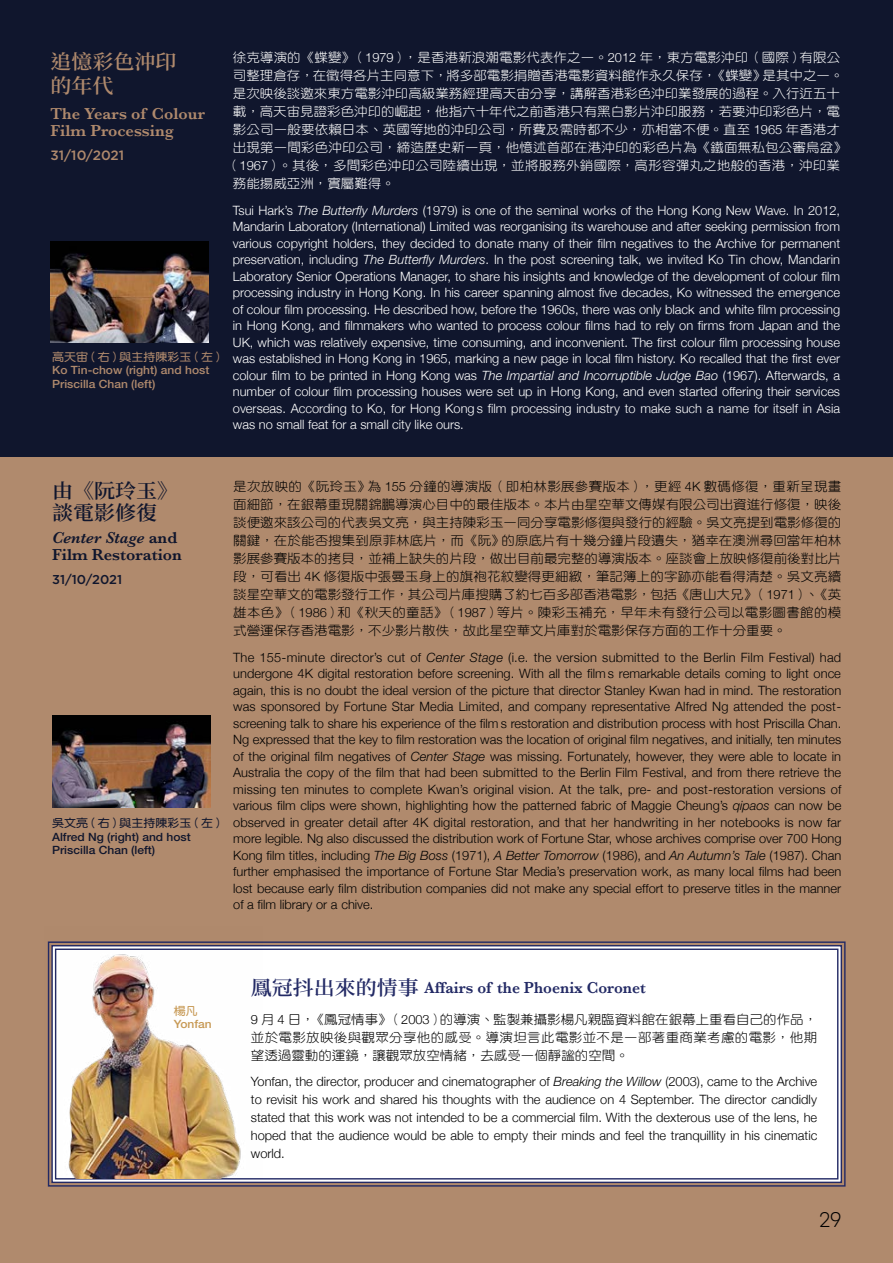
<style>
.page{position:relative;width:893px;height:1263px;background:#b08a6d}
.page>*{position:absolute;margin:0;border:0;box-sizing:border-box;transform-origin:0 0}
.t1{font:300 21px "Brutal Type";color:#000}
.t2{font:600 19.95px/22.5px "Source Han Serif TC";color:#10162d;scale:1.05 1}
.t3{font:600 19.95px/24px "Source Han Serif TC";color:#b08a6d;scale:1.05 1}
.t4{font:600 16.5px "Baskerville";color:#232a65;scale:.95 1}
.t5{font:600 16.5px/17.2px "Baskerville";color:#b08a6d}
.t6{font:600 16.5px/17.2px "Baskerville";color:#10162d}
.t7{font:500 13.5px "Gotham";color:#b08a6d}
.t8{font:300 12.9px/16.5px "Helvetica Neue";color:#000;text-align:justify}
.t9{font:300 12.9px/16.5px "Helvetica Neue";color:#fff;text-align:justify}
.t10{font:12.9px/18px "DF Yuan Std W3";color:#000;text-align:justify;scale:1.05 1}
.t11{font:12.9px/18px "DF Yuan Std W3";letter-spacing:.01em;color:#fff;text-align:center;scale:1.05 1}
.t12{font:500 12.9px "Gotham";color:#10162d}
.t13{font:500 11.4px/13.5px "Helvetica Neue";color:#b08a6d;scale:1.05 1}
.t14{font:500 11.4px/13.5px "Helvetica Neue";color:#10162d;scale:1.05 1}
.t15{font:11.4px "DF Yuan Std W7";color:#b08a6d;scale:1.05 1}
.t16{font:11.4px "DF Yuan Std W7";color:#10162d;scale:1.05 1}
.t17{font:500 11.4px "Helvetica Neue";color:#c79954;scale:1.05 1}
.t18{font:11.4px "DF Yuan Std W7";color:#c79954;scale:1.05 1}
.s1{font-family:"Helvetica Neue";font-weight:300}
.s2{font-style:italic}
.s3{font-family:"Source Han Serif TC";font-size:19.95px}
</style>
<div class="page">
<div style="left:0;top:0;width:893px;height:456px;background:#10162d"></div>
<img style="left:50px;top:241px;width:159px;height:102px">
<img style="left:52px;top:716px;width:158px;height:92px">
<svg style="left:47px;top:941px;width:799px;height:246px"></svg>
<div style="left:51px;top:944px;width:792px;height:240px;background:#fff"></div>
<img style="left:47px;top:941px;width:216px;height:237px">
<p class="t3" style="left:50px;top:50px;width:122px">追憶彩色沖印的年代</p>
<p class="t5" style="left:50px;top:104px;width:156px">The Years of Colour<br>Film Processing</p>
<p class="t7" style="left:50px;top:148px;width:75px">31/10/2021</p>
<p class="t15" style="left:52px;top:351px;width:166px">高天宙（右）與主持陳彩玉（左）</p>
<p class="t13" style="left:52px;top:363px;width:151px">Ko Tin-chow (right) and host<br>Priscilla Chan (left)</p>
<p class="t11" style="left:233px;top:49px;width:580px">徐克導演的《蝶變》（<span class="s1">1979</span>），是香港新浪潮電影代表作之一。<span class="s1">2012</span> 年，東方電影沖印（國際）有限公</p>
<p class="t11" style="left:233px;top:67px;width:583px">司整理倉存，在徵得各片主同意下，將多部電影捐贈香港電影資料館作永久保存，《蝶變》是其中之一。</p>
<p class="t11" style="left:233px;top:85px;width:580px">是次映後談邀來東方電影沖印高級業務經理高天宙分享，講解香港彩色沖印業發展的過程。入行近五十</p>
<p class="t11" style="left:233px;top:103px;width:580px">載，高天宙見證彩色沖印的崛起，他指六十年代之前香港只有黑白影片沖印服務，若要沖印彩色片，電</p>
<p class="t11" style="left:233px;top:121px;width:580px">影公司一般要依賴日本、英國等地的沖印公司，所費及需時都不少，亦相當不便。直至 <span class="s1">1965</span> 年香港才</p>
<p class="t11" style="left:226px;top:139px;width:593px">出現第一間彩色沖印公司，締造歷史新一頁，他憶述首部在港沖印的彩色片為《鐵面無私包公審烏盆》（<span class="s1">1967</span>）。其後，多間彩色沖印公司陸續出現，並將服務外銷國際，高形容彈丸之地般的香港，沖印業</p>
<p class="t11" style="left:233px;top:175px;width:156px">務能揚威亞洲，實屬難得。</p>
<p class="t9" style="left:233px;top:201px;width:609px">Tsui Hark’s <span class="s2">The Butterfy Murders</span> (1979) is one of the seminal works of the Hong Kong New Wave. In 2012, Mandarin Laboratory (International) Limited was reorganising its warehouse and after seeking permission from various copyright holders, they decided to donate many of their film negatives to the Archive for permanent preservation, including <span class="s2">The Butterfy Murders</span>. In the post screening talk, we invited Ko Tin chow, Mandarin Laboratory Senior Operations Manager, to share his insights and knowledge of the development of colour film processing industry in Hong Kong. In his career spanning almost five decades, Ko witnessed the emergence of colour flm processing. He described how, before the 1960s, there was only black and white film processing in Hong Kong, and filmmakers who wanted to process colour films had to rely on firms from Japan and the UK, which was relatively expensive, time consuming, and inconvenient. The first colour film processing house was established in Hong Kong in 1965, marking a new page in local film history. Ko recalled that the first ever colour film to be printed in Hong Kong was <span class="s2">The Impartial and Incorruptible Judge Bao</span> (1967). Afterwards, a number of colour film processing houses were set up in Hong Kong, and even started offering their services overseas. According to Ko, for Hong Kong s flm processing industry to make such a name for itself in Asia was no small feat for a small city like ours.</p>
<p class="t2" style="left:52px;top:480px;width:121px">由《阮玲玉》談電影修復</p>
<p class="t6" style="left:52px;top:529px;width:131px"><span class="s2">Center Stage</span> and<br>Film Restoration</p>
<p class="t12" style="left:52px;top:572px;width:72px">31/10/2021</p>
<p class="t16" style="left:52px;top:817px;width:166px">吳文亮（右）與主持陳彩玉（左）</p>
<p class="t14" style="left:52px;top:830px;width:134px">Alfred Ng (right) and host<br>Priscilla Chan (left)</p>
<p class="t10" style="left:233px;top:477px;width:581px">是次放映的《阮玲玉》為 <span class="s1">155</span> 分鐘的導演版（即柏林影展參賽版本），更經 <span class="s1">4K</span> 數碼修復，重新呈現畫面細節，在銀幕重現關錦鵬導演心目中的最佳版本。本片由星空華文傳媒有限公司出資進行修復，映後談便邀來該公司的代表吳文亮，與主持陳彩玉一同分享電影修復與發行的經驗。吳文亮提到電影修復的關鍵，在於能否搜集到原菲林底片，而《阮》的原底片有十幾分鐘片段遺失，猶幸在澳洲尋回當年柏林影展參賽版本的拷貝，並補上缺失的片段，做出目前最完整的導演版本。座談會上放映修復前後對比片段，可看出 <span class="s1">4K</span> 修復版中張曼玉身上的旗袍花紋變得更細緻，筆記簿上的字跡亦能看得清楚。吳文亮續談星空華文的電影發行工作，其公司片庫搜購了約七百多部香港電影，包括《唐山大兄》（<span class="s1">1971</span>）、《英雄本色》（<span class="s1">1986</span>）和《秋天的童話》（<span class="s1">1987</span>）等片。陳彩玉補充，早年未有發行公司以電影圖書館的模式營運保存香港電影，不少影片散佚，故此星空華文片庫對於電影保存方面的工作十分重要。</p>
<p class="t8" style="left:233px;top:648px;width:610px">The 155-minute director’s cut of <span class="s2">Center Stage</span> (i.e. the version submitted to the Berlin Film Festival) had undergone 4K digital restoration before screening. With all the film s remarkable details coming to light once again, this is no doubt the ideal version of the picture that director Stanley Kwan had in mind. The restoration was sponsored by Fortune Star Media Limited, and company representative Alfred Ng attended the post&shy;screening talk to share his experience of the film s restoration and distribution process with host Priscilla Chan.<br>Ng expressed that the key to flm restoration was the location of original flm negatives, and initially, ten minutes of the original film negatives of <span class="s2">Center Stage</span> was missing. Fortunately, however, they were able to locate in Australia the copy of the film that had been submitted to the Berlin Film Festival, and from there retrieve the missing ten minutes to complete Kwan’s original vision. At the talk, pre- and post-restoration versions of various film clips were shown, highlighting how the patterned fabric of Maggie Cheung’s <span class="s2">qipaos</span> can now be observed in greater detail after 4K digital restoration, and that her handwriting in her notebooks is now far more legible. Ng also discussed the distribution work of Fortune Star, whose archives comprise over 700 Hong Kong film titles, including <span class="s2">The Big Boss</span> (1971), <span class="s2">A Better Tomorrow</span> (1986), and <span class="s2">An Autumn’s Tale</span> (1987). Chan further emphasised the importance of Fortune Star Media’s preservation work, as many local films had been lost because early film distribution companies did not make any special effort to preserve titles in the manner of a film library or a chive.</p>
<p class="t18" style="left:174px;top:1004px;width:24px">楊凡</p>
<p class="t17" style="left:174px;top:1017px;width:38px">Yonfan</p>
<p class="t4" style="left:251px;top:976px;width:417px"><span class="s3">鳳冠抖出來的情事</span> Affairs of the Phoenix Coronet</p>
<p class="t10" style="left:251px;top:1010px;width:541px"><span class="s1">9</span> 月 <span class="s1">4</span> 日，《鳳冠情事》（<span class="s1">2003</span>）的導演、監製兼攝影楊凡親臨資料館在銀幕上重看自己的作品，並於電影放映後與觀眾分享他的感受。導演坦言此電影並不是一部著重商業考慮的電影，他期望透過靈動的運鏡，讓觀眾放空情緒，去感受一個靜謐的空間。</p>
<p class="t8" style="left:251px;top:1072px;width:568px;line-height:18px">Yonfan, the director, producer and cinematographer of <span class="s2">Breaking the Willow</span> (2003), came to the Archive to revisit his work and shared his thoughts with the audience on 4 September. The director candidly stated that this work was not intended to be a commercial film. With the dexterous use of the lens, he hoped that the audience would be able to empty their minds and feel the tranquillity in his cinematic world.</p>
<h1 class="t1" style="left:819px;top:1207px;width:24px">29</h1>
</div>
